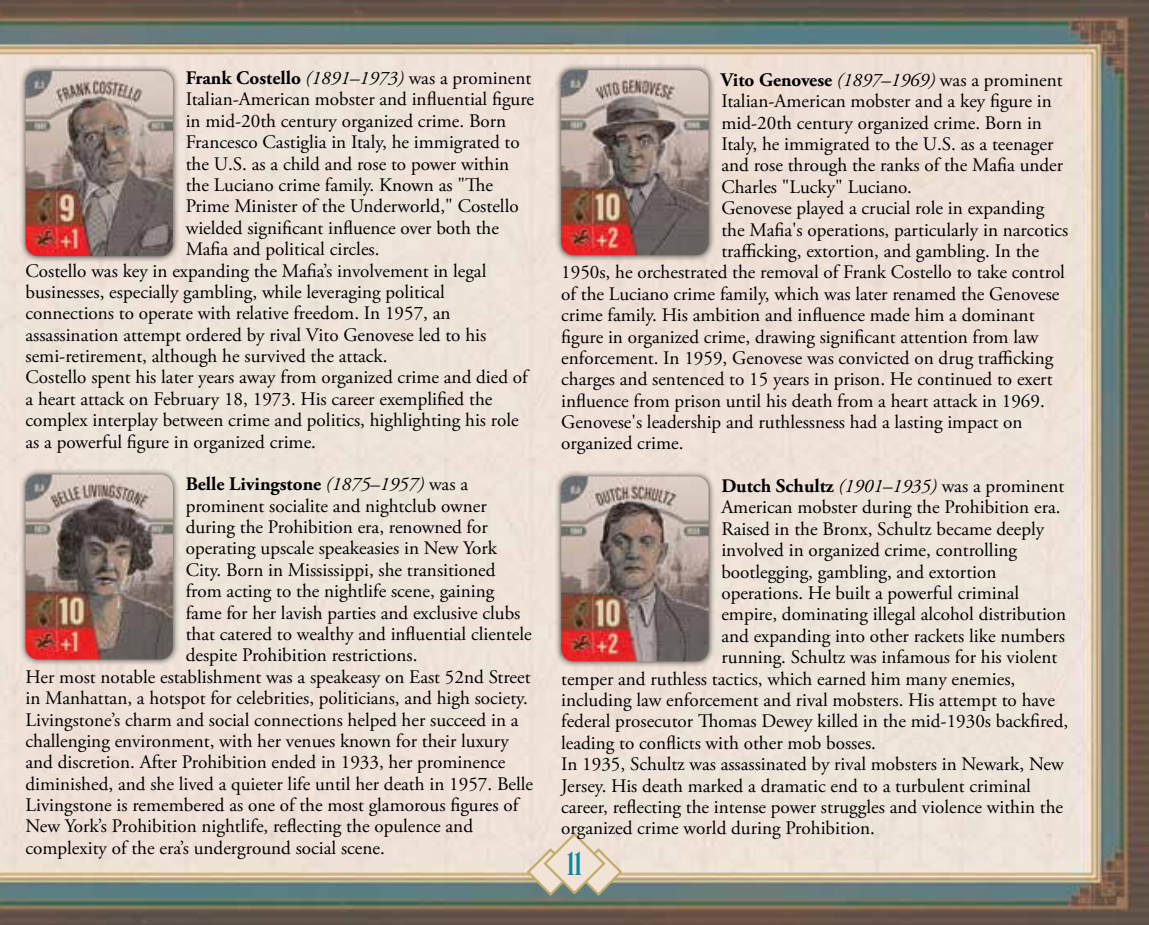
<style>
.page{position:relative;width:1149px;height:925px;background:#fff}
.page>*{position:absolute;margin:0;border:0;box-sizing:border-box;transform-origin:0 0}
.t1{font:33.75px "LHF Desire PRO";color:#008aa5}
.t2{font:19.12px "Adobe Garamond Pro";color:#000}
.t3{font:700 19.12px "Adobe Garamond Pro";color:#000}
.s1{font-weight:400;font-style:italic}
.s2{font-weight:400}
.s3{font-weight:700}
.s4{font-style:italic}
</style>
<div class="page">
<img style="left:0;top:0;width:1148px;height:925px">
<svg style="left:525px;top:831px;width:98px;height:66px;background:#d5ccbc"></svg>
<div style="left:19px;top:65px;width:161px;height:198px;background:#000;opacity:.75"></div>
<img style="left:26px;top:71px;width:147px;height:185px">
<div style="left:19px;top:468px;width:161px;height:198px;background:#000;opacity:.75"></div>
<img style="left:26px;top:474px;width:147px;height:185px">
<div style="left:554px;top:64px;width:161px;height:198px;background:#000;opacity:.75"></div>
<img style="left:561px;top:70px;width:147px;height:185px">
<div style="left:554px;top:470px;width:161px;height:198px;background:#000;opacity:.75"></div>
<img style="left:561px;top:476px;width:147px;height:185px">
<p class="t3" style="left:186px;top:67px;width:347px">Frank Costello <span class="s1">(1891–1973)</span> <span class="s2">was a prominent</span></p>
<p class="t2" style="left:186px;top:88px;width:350px">Italian-American mobster and influential figure</p>
<p class="t2" style="left:186px;top:109px;width:322px">in mid-20th century organized crime. Born</p>
<p class="t2" style="left:186px;top:131px;width:335px">Francesco Castiglia in Italy, he immigrated to</p>
<p class="t2" style="left:186px;top:152px;width:325px">the U.S. as a child and rose to power within</p>
<p class="t2" style="left:186px;top:173px;width:309px">the Luciano crime family. Known as "The</p>
<p class="t2" style="left:186px;top:195px;width:334px">Prime Minister of the Underworld," Costello</p>
<p class="t2" style="left:186px;top:216px;width:315px">wielded significant influence over both the</p>
<p class="t2" style="left:186px;top:238px;width:195px">Mafia and political circles.</p>
<p class="t2" style="left:26px;top:259px;width:462px">Costello was key in expanding the Mafia’s involvement in legal</p>
<p class="t2" style="left:26px;top:280px;width:421px">businesses, especially gambling, while leveraging political</p>
<p class="t2" style="left:26px;top:302px;width:426px">connections to operate with relative freedom. In 1957, an</p>
<p class="t2" style="left:26px;top:323px;width:462px">assassination attempt ordered by rival Vito Genovese led to his</p>
<p class="t2" style="left:26px;top:344px;width:363px">semi-retirement, although he survived the attack.</p>
<p class="t2" style="left:26px;top:366px;width:503px">Costello spent his later years away from organized crime and died of</p>
<p class="t2" style="left:26px;top:387px;width:468px">a heart attack on February 18, 1973. His career exemplified the</p>
<p class="t2" style="left:26px;top:409px;width:494px">complex interplay between crime and politics, highlighting his role</p>
<p class="t2" style="left:26px;top:430px;width:292px">as a powerful figure in organized crime.</p>
<p class="t3" style="left:186px;top:473px;width:284px">Belle Livingstone <span class="s1">(1875–1957)</span> <span class="s2">was a</span></p>
<p class="t2" style="left:186px;top:494px;width:302px">prominent socialite and nightclub owner</p>
<p class="t2" style="left:186px;top:515px;width:303px">during the Prohibition era, renowned for</p>
<p class="t2" style="left:186px;top:537px;width:313px">operating upscale speakeasies in New York</p>
<p class="t2" style="left:186px;top:558px;width:311px">City. Born in Mississippi, she transitioned</p>
<p class="t2" style="left:186px;top:580px;width:310px">from acting to the nightlife scene, gaining</p>
<p class="t2" style="left:186px;top:601px;width:336px">fame for her lavish parties and exclusive clubs</p>
<p class="t2" style="left:186px;top:622px;width:347px">that catered to wealthy and influential clientele</p>
<p class="t2" style="left:186px;top:644px;width:233px">despite Prohibition restrictions.</p>
<p class="t2" style="left:26px;top:665px;width:506px">Her most notable establishment was a speakeasy on East 52nd Street</p>
<p class="t2" style="left:26px;top:686px;width:503px">in Manhattan, a hotspot for celebrities, politicians, and high society.</p>
<p class="t2" style="left:26px;top:708px;width:494px">Livingstone’s charm and social connections helped her succeed in a</p>
<p class="t2" style="left:26px;top:729px;width:484px">challenging environment, with her venues known for their luxury</p>
<p class="t2" style="left:26px;top:751px;width:481px">and discretion. After Prohibition ended in 1933, her prominence</p>
<p class="t2" style="left:26px;top:772px;width:509px">diminished, and she lived a quieter life until her death in 1957. Belle</p>
<p class="t2" style="left:26px;top:793px;width:494px">Livingstone is remembered as one of the most glamorous figures of</p>
<p class="t2" style="left:26px;top:815px;width:449px">New York’s Prohibition nightlife, reflecting the opulence and</p>
<p class="t2" style="left:26px;top:836px;width:361px">complexity of the era’s underground social scene.</p>
<p class="t2" style="left:720px;top:68px;width:343px"><span class="s3">Vito Genovese</span> <span class="s4">(1897–1969)</span> was a prominent</p>
<p class="t2" style="left:721px;top:90px;width:332px">Italian-American mobster and a key figure in</p>
<p class="t2" style="left:721px;top:111px;width:322px">mid-20th century organized crime. Born in</p>
<p class="t2" style="left:721px;top:132px;width:333px">Italy, he immigrated to the U.S. as a teenager</p>
<p class="t2" style="left:721px;top:154px;width:343px">and rose through the ranks of the Mafia under</p>
<p class="t2" style="left:721px;top:175px;width:192px">Charles "Lucky" Luciano.</p>
<p class="t2" style="left:721px;top:197px;width:324px">Genovese played a crucial role in expanding</p>
<p class="t2" style="left:721px;top:218px;width:348px">the Mafia's operations, particularly in narcotics</p>
<p class="t2" style="left:721px;top:239px;width:319px">trafficking, extortion, and gambling. In the</p>
<p class="t2" style="left:561px;top:261px;width:505px">1950s, he orchestrated the removal of Frank Costello to take control</p>
<p class="t2" style="left:561px;top:282px;width:499px">of the Luciano crime family, which was later renamed the Genovese</p>
<p class="t2" style="left:561px;top:304px;width:474px">crime family. His ambition and influence made him a dominant</p>
<p class="t2" style="left:561px;top:325px;width:478px">figure in organized crime, drawing significant attention from law</p>
<p class="t2" style="left:561px;top:346px;width:493px">enforcement. In 1959, Genovese was convicted on drug trafficking</p>
<p class="t2" style="left:561px;top:368px;width:493px">charges and sentenced to 15 years in prison. He continued to exert</p>
<p class="t2" style="left:561px;top:389px;width:485px">influence from prison until his death from a heart attack in 1969.</p>
<p class="t2" style="left:561px;top:410px;width:462px">Genovese's leadership and ruthlessness had a lasting impact on</p>
<p class="t2" style="left:561px;top:432px;width:124px">organized crime.</p>
<p class="t2" style="left:721px;top:474px;width:344px"><span class="s3">Dutch Schultz</span> <span class="s4">(1901–1935)</span> was a prominent</p>
<p class="t2" style="left:721px;top:496px;width:340px">American mobster during the Prohibition era.</p>
<p class="t2" style="left:721px;top:517px;width:324px">Raised in the Bronx, Schultz became deeply</p>
<p class="t2" style="left:721px;top:539px;width:297px">involved in organized crime, controlling</p>
<p class="t2" style="left:721px;top:560px;width:276px">bootlegging, gambling, and extortion</p>
<p class="t2" style="left:721px;top:581px;width:299px">operations. He built a powerful criminal</p>
<p class="t2" style="left:721px;top:603px;width:346px">empire, dominating illegal alcohol distribution</p>
<p class="t2" style="left:721px;top:624px;width:345px">and expanding into other rackets like numbers</p>
<p class="t2" style="left:721px;top:646px;width:337px">running. Schultz was infamous for his violent</p>
<p class="t2" style="left:561px;top:667px;width:455px">temper and ruthless tactics, which earned him many enemies,</p>
<p class="t2" style="left:561px;top:688px;width:495px">including law enforcement and rival mobsters. His attempt to have</p>
<p class="t2" style="left:561px;top:710px;width:508px">federal prosecutor Thomas Dewey killed in the mid-1930s backfired,</p>
<p class="t2" style="left:561px;top:731px;width:316px">leading to conflicts with other mob bosses.</p>
<p class="t2" style="left:561px;top:752px;width:504px">In 1935, Schultz was assassinated by rival mobsters in Newark, New</p>
<p class="t2" style="left:561px;top:774px;width:471px">Jersey. His death marked a dramatic end to a turbulent criminal</p>
<p class="t2" style="left:561px;top:795px;width:503px">career, reflecting the intense power struggles and violence within the</p>
<p class="t2" style="left:561px;top:817px;width:315px">organized crime world during Prohibition.</p>
<h1 class="t1" style="left:567px;top:844px;width:16px">11</h1>
</div>
